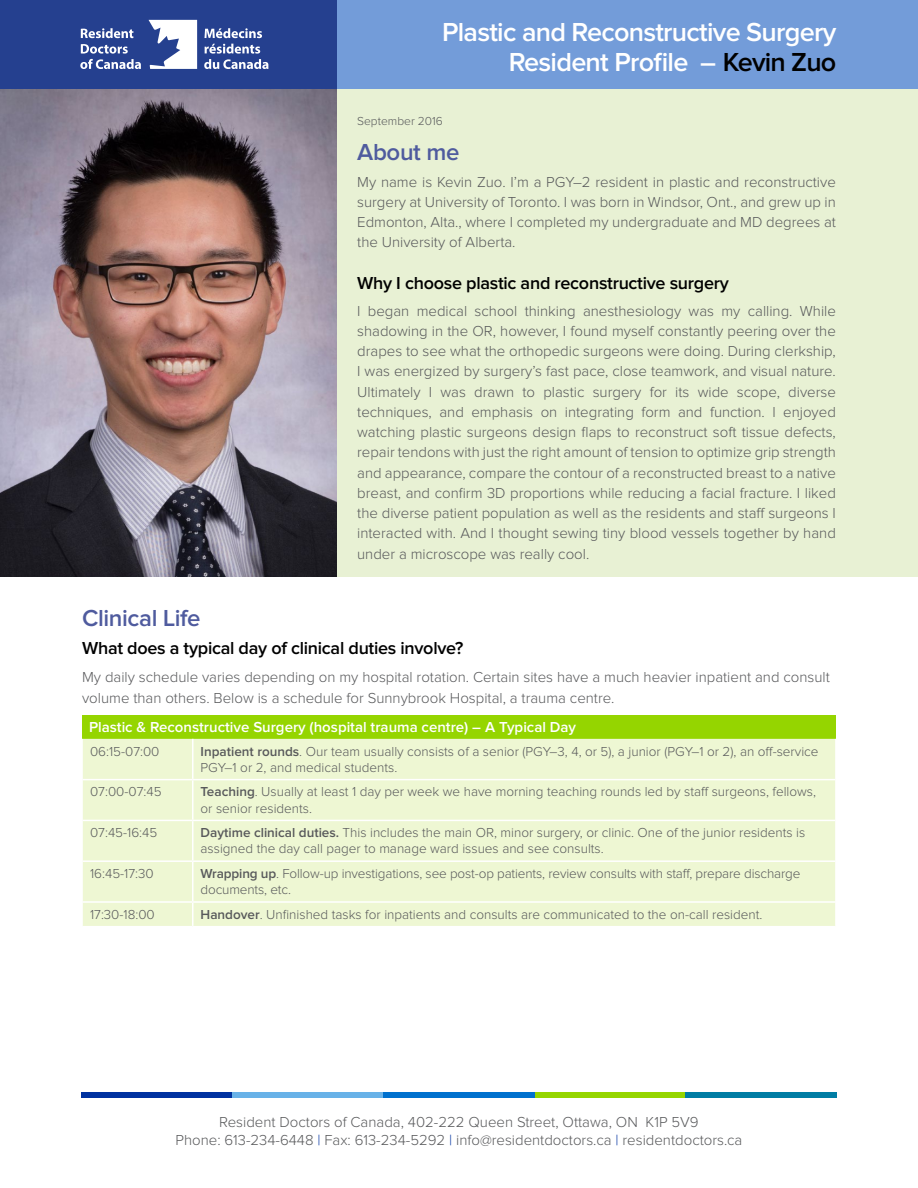
<style>
.page{position:relative;width:918px;height:1188px;background:#fff}
.page>*{position:absolute;margin:0;border:0;box-sizing:border-box;transform-origin:0 0}
.t1{font:600 27px/30px "Proxima Nova";letter-spacing:-.025em;color:#fff;text-align:right}
.t2{font:600 24px "Proxima Nova";letter-spacing:-.015em;color:#4f5b9e}
.t3{font:600 18px "Proxima Nova";letter-spacing:-.015em;color:#000}
.t4{font:300 15px/20.2px "Proxima Nova";color:#58595b;text-align:justify}
.t5{font:600 15px "Proxima Nova";color:#fff}
.t6{font:300 13.5px/16px "Proxima Nova";color:#58595b}
.t7{font:300 12px "Proxima Nova";color:#58595b}
.s1{color:#000}
.s2{font-weight:600}
.s3{color:#0032a0}
</style>
<div class="page">
<div style="left:38px;top:0;width:880px;height:91px;background:#739cd9"></div>
<div style="left:0;top:0;width:337px;height:91px;background:#25408f"></div>
<svg style="left:81px;top:28px;width:52px;height:10px"></svg>
<svg style="left:80px;top:44px;width:61px;height:25px"></svg>
<svg style="left:204px;top:28px;width:58px;height:10px"></svg>
<svg style="left:204px;top:44px;width:64px;height:25px"></svg>
<svg style="left:149px;top:20px;width:48px;height:49px"></svg>
<div style="left:81px;top:1092px;width:151px;height:5px;background:#0032a0"></div>
<div style="left:232px;top:1092px;width:152px;height:5px;background:#68b2e8"></div>
<div style="left:384px;top:1092px;width:151px;height:5px;background:#0071ce"></div>
<div style="left:535px;top:1092px;width:152px;height:5px;background:#95d500"></div>
<div style="left:686px;top:1092px;width:151px;height:5px;background:#007da4"></div>
<div style="left:0;top:90px;width:918px;height:487px;background:#e8f1d4"></div>
<div style="left:82px;top:715px;width:754px;height:24px;background:#95d500"></div>
<div style="left:83px;top:739px;width:752px;height:187px;background:#eef7d3"></div>
<hr style="left:192px;top:739px;width:2px;height:40px;background:#fff">
<hr style="left:82px;top:779px;width:111px;height:1px;background:#fff">
<hr style="left:193px;top:779px;width:643px;height:1px;background:#fff">
<hr style="left:192px;top:780px;width:2px;height:40px;background:#fff">
<hr style="left:82px;top:820px;width:111px;height:1px;background:#fff">
<hr style="left:193px;top:820px;width:643px;height:1px;background:#fff">
<hr style="left:192px;top:821px;width:2px;height:39px;background:#fff">
<hr style="left:82px;top:860px;width:111px;height:2px;background:#fff">
<hr style="left:193px;top:860px;width:643px;height:2px;background:#fff">
<hr style="left:192px;top:862px;width:2px;height:39px;background:#fff">
<hr style="left:82px;top:901px;width:111px;height:2px;background:#fff">
<hr style="left:193px;top:901px;width:643px;height:2px;background:#fff">
<hr style="left:192px;top:903px;width:2px;height:23px;background:#fff">
<img style="left:0;top:90px;width:337px;height:487px">
<h1 class="t1" style="left:442px;top:18px;width:396px">Plastic and Reconstructive Surgery<br>Resident Profile – <span class="s1">Kevin Zuo</span></h1>
<p class="t7" style="left:357px;top:115px;width:87px">September 2016</p>
<h2 class="t2" style="left:357px;top:138px;width:104px">About me</h2>
<p class="t4" style="left:357px;top:172px;width:480px">My name is Kevin Zuo. I’m a PGY–2 resident in plastic and reconstructive surgery at University of Toronto. I was born in Windsor, Ont., and grew up in Edmonton, Alta., where I completed my undergraduate and MD degrees at the University of Alberta.</p>
<p class="t3" style="left:357px;top:272px;width:373px">Why I choose plastic and reconstructive surgery</p>
<p class="t4" style="left:357px;top:301px;width:480px">I began medical school thinking anesthesiology was my calling. While shadowing in the OR, however, I found myself constantly peering over the drapes to see what the orthopedic surgeons were doing. During clerkship, I was energized by surgery’s fast pace, close teamwork, and visual nature.<br>Ultimately I was drawn to plastic surgery for its wide scope, diverse techniques, and emphasis on integrating form and function. I enjoyed watching plastic surgeons design flaps to reconstruct soft tissue defects, repair tendons with just the right amount of tension to optimize grip strength and appearance, compare the contour of a reconstructed breast to a native breast, and confirm 3D proportions while reducing a facial fracture. I liked the diverse patient population as well as the residents and staff surgeons I interacted with. And I thought sewing tiny blood vessels together by hand under a microscope was really cool.</p>
<h2 class="t2" style="left:82px;top:605px;width:120px">Clinical Life</h2>
<p class="t3" style="left:82px;top:638px;width:383px">What does a typical day of clinical duties involve?</p>
<p class="t4" style="left:82px;top:666px;width:749px;line-height:21px">My daily schedule varies depending on my hospital rotation. Certain sites have a much heavier inpatient and consult volume than others. Below is a schedule for Sunnybrook Hospital, a trauma centre.</p>
<p class="t5" style="left:89px;top:719px;width:489px">Plastic &amp; Reconstructive Surgery (hospital trauma centre) – A Typical Day</p>
<p class="t6" style="left:90px;top:743px;width:71px">06:15-07:00</p>
<p class="t6" style="left:201px;top:743px;width:619px"><span class="s2">Inpatient rounds</span>. Our team usually consists of a senior (PGY–3, 4, or 5), a junior (PGY–1 or 2), an off-service<br>PGY–1 or 2, and medical students.</p>
<p class="t6" style="left:90px;top:784px;width:73px">07:00-07:45</p>
<p class="t6" style="left:201px;top:784px;width:617px"><span class="s2">Teaching</span>. Usually at least 1 day per week we have morning teaching rounds led by staff surgeons, fellows, or senior residents.</p>
<p class="t6" style="left:90px;top:825px;width:69px">07:45-16:45</p>
<p class="t6" style="left:201px;top:825px;width:606px"><span class="s2">Daytime clinical duties.</span> This includes the main OR, minor surgery, or clinic. One of the junior residents is assigned the day call pager to manage ward issues and see consults.</p>
<p class="t6" style="left:90px;top:866px;width:65px">16:45-17:30</p>
<p class="t6" style="left:201px;top:866px;width:601px"><span class="s2">Wrapping up</span>. Follow-up investigations, see post-op patients, review consults with staff, prepare discharge documents, etc.</p>
<p class="t6" style="left:90px;top:907px;width:66px">17:30-18:00</p>
<p class="t6" style="left:201px;top:907px;width:563px"><span class="s2">Handover</span>. Unfinished tasks for inpatients and consults are communicated to the on-call resident.</p>
<p class="t4" style="left:176px;top:1113px;width:568px;line-height:18px;text-align:center">Resident Doctors of Canada, 402-222 Queen Street, Ottawa, ON K1P 5V9<br>Phone: 613-234-6448 <span class="s3">|</span> Fax: 613-234-5292 <span class="s3">|</span> info@residentdoctors.ca <span class="s3">|</span> residentdoctors.ca</p>
</div>
